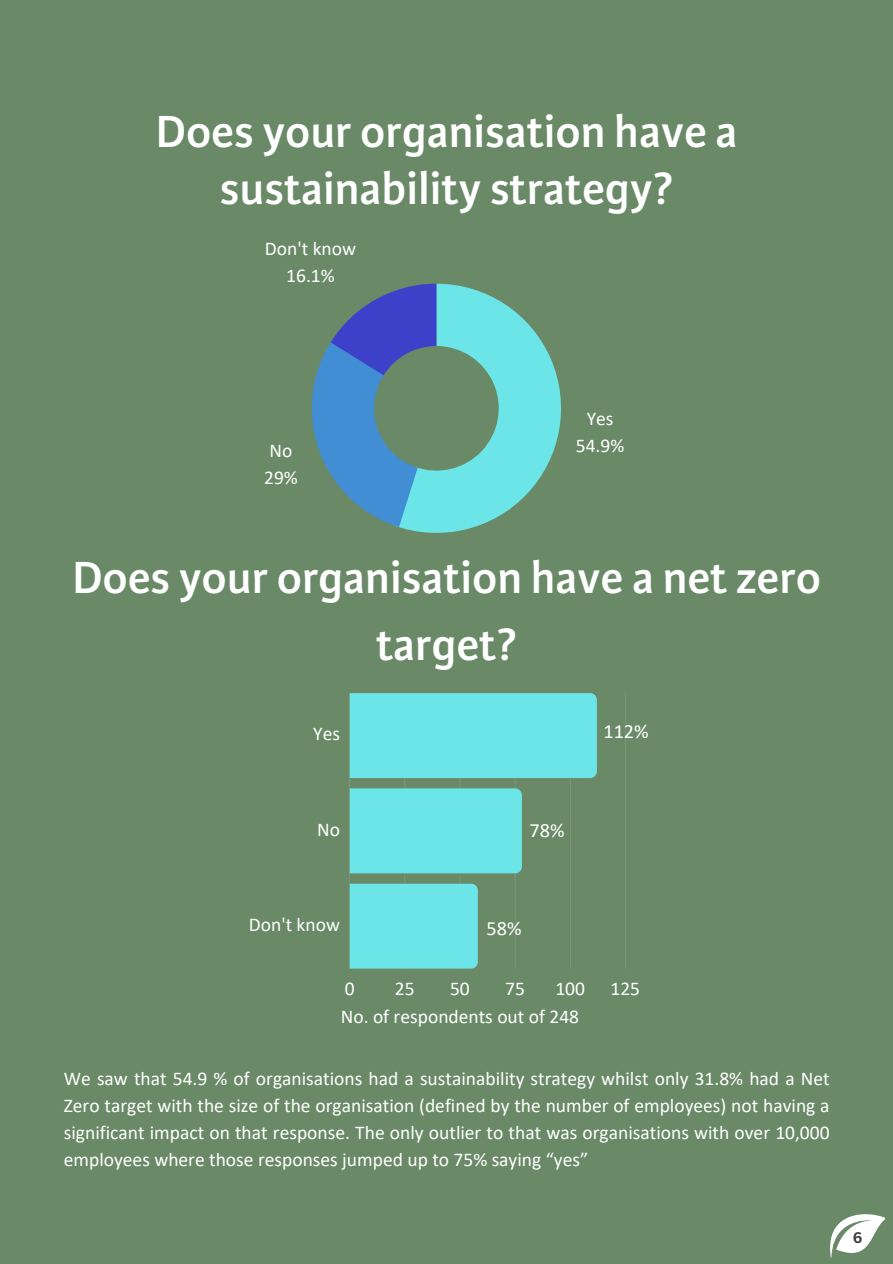
<style>
.page{position:relative;width:893px;height:1264px;background:#fff}
.page>*{position:absolute;margin:0;border:0;box-sizing:border-box;transform-origin:0 0}
.t1{font:600 48px/66.3px "Karmina Sans";color:#fff;text-align:center}
.t2{font:20.25px "Calibri";color:#fff}
.t3{font:19.5px/27px "Calibri";color:#fff;text-align:center}
.t4{font:700 15px "Canva Sans";color:#3c3c3b}
</style>
<div class="page">
<div style="left:0;top:0;width:892px;height:1263px;background:#698967"></div>
<svg style="left:349px;top:693px;width:241px;height:275px;fill:#6ce5e8"></svg>
<svg style="left:590px;top:693px;width:7px;height:85px"></svg>
<svg style="left:515px;top:788px;width:7px;height:85px"></svg>
<svg style="left:471px;top:883px;width:7px;height:85px"></svg>
<svg style="left:312px;top:284px;width:249px;height:249px"></svg>
<svg style="left:830px;top:1214px;width:55px;height:44px"></svg>
<p class="t1" style="left:156px;top:103px;width:583px;line-height:57.3px">Does your organisation have a sustainability strategy?</p>
<p class="t3" style="left:265px;top:236px;width:93px">Don't know<br>16.1%</p>
<p class="t3" style="left:586px;top:406px;width:28px">Yes</p>
<p class="t3" style="left:269px;top:438px;width:24px">No</p>
<p class="t3" style="left:575px;top:433px;width:50px">54.9%</p>
<p class="t3" style="left:264px;top:465px;width:35px">29%</p>
<h1 class="t1" style="left:72px;top:545px;width:750px">Does your organisation have a net zero target?</h1>
<p class="t3" style="left:313px;top:722px;width:28px">Yes</p>
<p class="t2" style="left:603px;top:723px;width:47px">112%</p>
<p class="t3" style="left:317px;top:817px;width:24px">No</p>
<p class="t2" style="left:529px;top:821px;width:36px">78%</p>
<p class="t3" style="left:249px;top:912px;width:93px">Don't know</p>
<p class="t2" style="left:486px;top:919px;width:36px">58%</p>
<p class="t3" style="left:345px;top:976px;width:11px">0</p>
<p class="t3" style="left:395px;top:976px;width:21px">25</p>
<p class="t3" style="left:450px;top:976px;width:21px">50</p>
<p class="t3" style="left:505px;top:976px;width:21px">75</p>
<p class="t3" style="left:555px;top:976px;width:31px">100</p>
<p class="t3" style="left:610px;top:976px;width:31px">125</p>
<h1 class="t3" style="left:341px;top:1004px;width:240px">No. of respondents out of 248</h1>
<p class="t3" style="left:64px;top:1066px;width:767px;text-align:justify">We saw that 54.9 % of organisations had a sustainability strategy whilst only 31.8% had a Net Zero target with the size of the organisation (defined by the number of employees) not having a significant impact on that response. The only outlier to that was organisations with over 10,000 employees where those responses jumped up to 75% saying “yes”</p>
<p class="t4" style="left:852px;top:1226px;width:11px">6</p>
</div>
